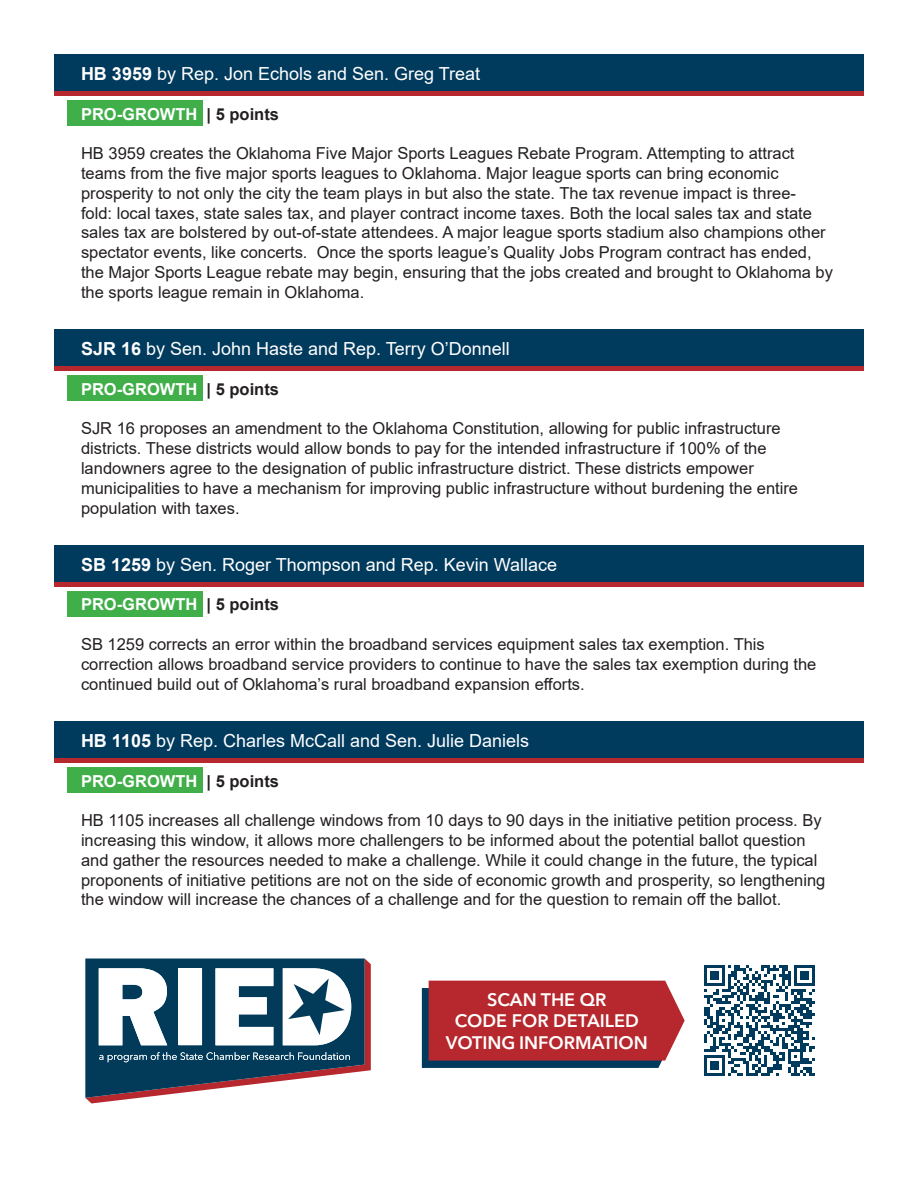
<style>
.page{position:relative;width:918px;height:1188px;background:#fff}
.page>*{position:absolute;margin:0;border:0;box-sizing:border-box;transform-origin:0 0}
.t1{font:18px "Arial";color:#fff}
.t2{font:600 18px "Avenir Next LT Pro";color:#fff}
.t3{font:16.5px/19.8px "Arial";color:#231f20}
.t4{font:700 16.5px "Arial";color:#fff}
.s1{font-weight:700}
.s2{color:#231f20}
</style>
<div class="page">
<div style="left:54px;top:59px;width:810px;height:37px;background:#b6282d"></div>
<div style="left:54px;top:54px;width:810px;height:37px;background:#003a5d"></div>
<div style="left:68px;top:100px;width:135px;height:26px;background:#40ae49"></div>
<div style="left:54px;top:335px;width:810px;height:36px;background:#b6282d"></div>
<div style="left:54px;top:329px;width:810px;height:37px;background:#003a5d"></div>
<div style="left:68px;top:376px;width:135px;height:25px;background:#40ae49"></div>
<div style="left:54px;top:550px;width:810px;height:37px;background:#b6282d"></div>
<div style="left:54px;top:545px;width:810px;height:37px;background:#003a5d"></div>
<div style="left:68px;top:591px;width:135px;height:26px;background:#40ae49"></div>
<div style="left:54px;top:726px;width:810px;height:37px;background:#b6282d"></div>
<div style="left:54px;top:721px;width:810px;height:37px;background:#003a5d"></div>
<div style="left:68px;top:767px;width:135px;height:26px;background:#40ae49"></div>
<svg style="left:85px;top:958px;width:286px;height:145px"></svg>
<svg style="left:704px;top:965px;width:111px;height:111px"></svg>
<svg style="left:422px;top:981px;width:263px;height:87px;background:#a7333b"></svg>
<p class="t1" style="left:81px;top:61px;width:401px"><span class="s1">HB 3959</span> by Rep. Jon Echols and Sen. Greg Treat</p>
<p class="t4" style="left:81px;top:102px;width:200px">PRO-GROWTH <span class="s2">| 5 points</span></p>
<p class="t3" style="left:81px;top:143px;width:754px">HB 3959 creates the Oklahoma Five Major Sports Leagues Rebate Program. Attempting to attract teams from the five major sports leagues to Oklahoma. Major league sports can bring economic prosperity to not only the city the team plays in but also the state. The tax revenue impact is three-<br>fold: local taxes, state sales tax, and player contract income taxes. Both the local sales tax and state sales tax are bolstered by out-of-state attendees. A major league sports stadium also champions other spectator events, like concerts. Once the sports league’s Quality Jobs Program contract has ended, the Major Sports League rebate may begin, ensuring that the jobs created and brought to Oklahoma by the sports league remain in Oklahoma.</p>
<p class="t1" style="left:81px;top:336px;width:430px"><span class="s1">SJR 16</span> by Sen. John Haste and Rep. Terry O’Donnell</p>
<p class="t4" style="left:81px;top:377px;width:200px">PRO-GROWTH <span class="s2">| 5 points</span></p>
<p class="t3" style="left:81px;top:419px;width:719px">SJR 16 proposes an amendment to the Oklahoma Constitution, allowing for public infrastructure districts. These districts would allow bonds to pay for the intended infrastructure if 100% of the landowners agree to the designation of public infrastructure district. These districts empower municipalities to have a mechanism for improving public infrastructure without burdening the entire population with taxes.</p>
<p class="t1" style="left:81px;top:552px;width:478px"><span class="s1">SB 1259</span> by Sen. Roger Thompson and Rep. Kevin Wallace</p>
<p class="t4" style="left:81px;top:593px;width:200px">PRO-GROWTH <span class="s2">| 5 points</span></p>
<p class="t3" style="left:81px;top:634px;width:737px">SB 1259 corrects an error within the broadband services equipment sales tax exemption. This correction allows broadband service providers to continue to have the sales tax exemption during the continued build out of Oklahoma’s rural broadband expansion efforts.</p>
<p class="t1" style="left:81px;top:728px;width:450px"><span class="s1">HB 1105</span> by Rep. Charles McCall and Sen. Julie Daniels</p>
<p class="t4" style="left:81px;top:769px;width:200px">PRO-GROWTH <span class="s2">| 5 points</span></p>
<p class="t3" style="left:81px;top:810px;width:746px">HB 1105 increases all challenge windows from 10 days to 90 days in the initiative petition process. By increasing this window, it allows more challengers to be informed about the potential ballot question and gather the resources needed to make a challenge. While it could change in the future, the typical proponents of initiative petitions are not on the side of economic growth and prosperity, so lengthening the window will increase the chances of a challenge and for the question to remain off the ballot.</p>
<p class="t2" style="left:487px;top:989px;width:121px">SCAN THE QR</p>
<p class="t2" style="left:455px;top:1010px;width:185px">CODE FOR DETAILED</p>
<p class="t2" style="left:446px;top:1032px;width:204px">VOTING INFORMATION</p>
</div>
